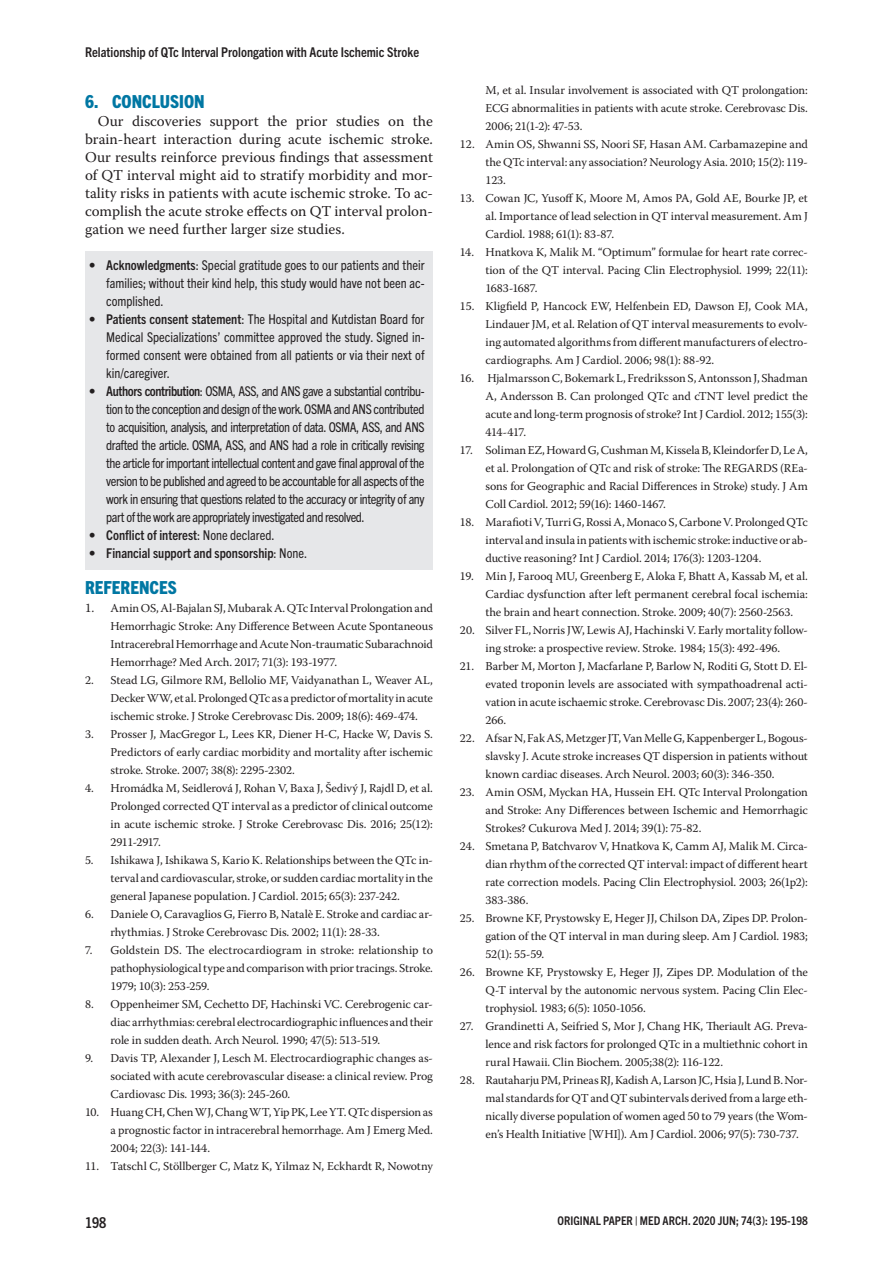
<style>
.page{position:relative;width:893px;height:1263px;background:#fff}
.page>*{position:absolute;margin:0;border:0;box-sizing:border-box;transform-origin:0 0}
.t1{font:800 condensed 18px "Trade Gothic Next LT Pro";color:#0077a3}
.t2{font:15px/18px "Warnock Pro";color:#231f20;text-align:justify}
.t3{font:700 condensed 15px "Trade Gothic Next LT Pro";color:#231f20}
.t4{font:condensed 13.5px/18px "Trade Gothic Next LT Pro";color:#231f20;text-align:justify}
.t5{font:700 condensed 13.5px "Trade Gothic Next LT Pro";color:#231f20}
.t6{font:12px/18px "Warnock Pro";letter-spacing:-.01em;color:#231f20;text-align:justify}
.t7{font:700 condensed 12px "Trade Gothic Next LT Pro";color:#231f20}
.s1{font-weight:700}
.s2{font-weight:400}
.s3{font-size:12.75px}
</style>
<div class="page">
<div style="left:85px;top:251px;width:348px;height:67px;background:#e6e7e9"></div>
<div style="left:85px;top:305px;width:348px;height:85px;background:#e6e7e9"></div>
<div style="left:85px;top:377px;width:348px;height:157px;background:#e6e7e9"></div>
<div style="left:85px;top:521px;width:348px;height:31px;background:#e6e7e9"></div>
<div style="left:85px;top:539px;width:348px;height:31px;background:#e6e7e9"></div>
<p class="t5" style="left:85px;top:43px;width:336px">Relationship of QTc Interval Prolongation with Acute Ischemic Stroke</p>
<h1 class="t1" style="left:85px;top:89px;width:121px">6. CONCLUSION</h1>
<p class="t2" style="left:85px;top:112px;width:349px;text-indent:13px">Our discoveries support the prior studies on the brain-heart interaction during acute ischemic stroke.<br>Our results reinforce previous findings that assessment of QT interval might aid to stratify morbidity and mor&shy;tality risks in patients with acute ischemic stroke. To ac&shy;complish the acute stroke effects on QT interval prolon&shy;gation we need further larger size studies.</p>
<p class="t4" style="left:106px;top:255px;width:320px;text-indent:-17px">• <span class="s1">Acknowledgments</span>: Special gratitude goes to our patients and their families; without their kind help, this study would have not been ac&shy;complished.</p>
<p class="t4" style="left:106px;top:309px;width:320px;text-indent:-17px">• <span class="s1">Patients consent statement</span>: The Hospital and Kutdistan Board for Medical Specializations’ committee approved the study. Signed in&shy;formed consent were obtained from all patients or via their next of kin/caregiver.</p>
<p class="t4" style="left:106px;top:381px;width:320px;text-indent:-17px">• <span class="s1">Authors contribution</span>: OSMA, ASS, and ANS gave a substantial contribu&shy;tion to the conception and design of the work. OSMA and ANS contributed to acquisition, analysis, and interpretation of data. OSMA, ASS, and ANS drafted the article. OSMA, ASS, and ANS had a role in critically revising the article for important intellectual content and gave final approval of the version to be published and agreed to be accountable for all aspects of the work in ensuring that questions related to the accuracy or integrity of any part of the work are appropriately investigated and resolved.</p>
<p class="t5" style="left:89px;top:526px;width:187px"><span class="s2">•</span> Conflict of interest<span class="s2">: None declared.</span></p>
<p class="t5" style="left:89px;top:544px;width:219px"><span class="s2">•</span> Financial support and sponsorship<span class="s2">: None.</span></p>
<h1 class="t1" style="left:85px;top:575px;width:93px">REFERENCES</h1>
<p class="t6" style="left:111px;top:599px;width:324px;text-indent:-26px"><span class="s3">1.</span> Amin OS, Al-Bajalan SJ, Mubarak A. QTc Interval Prolongation and Hemorrhagic Stroke: Any Difference Between Acute Spontaneous Intracerebral Hemorrhage and Acute Non-traumatic Subarachnoid Hemorrhage? Med Arch. 2017; 71(3): 193-1977.</p>
<p class="t6" style="left:111px;top:671px;width:324px;text-indent:-26px">2. Stead LG, Gilmore RM, Bellolio MF, Vaidyanathan L, Weaver AL, Decker WW, et al. Prolonged QTc as a predictor of mortality in acute ischemic stroke. J Stroke Cerebrovasc Dis. 2009; 18(6): 469-474.</p>
<p class="t6" style="left:111px;top:725px;width:324px;text-indent:-26px">3. Prosser J, MacGregor L, Lees KR, Diener H-C, Hacke W, Davis S.<br>Predictors of early cardiac morbidity and mortality after ischemic stroke. Stroke. 2007; 38(8): 2295-2302.</p>
<p class="t6" style="left:111px;top:779px;width:324px;text-indent:-26px">4. Hromádka M, Seidlerová J, Rohan V, Baxa J, Šedivý J, Rajdl D, et al.<br>Prolonged corrected QT interval as a predictor of clinical outcome in acute ischemic stroke. J Stroke Cerebrovasc Dis. 2016; 25(12):<br>2911-2917.</p>
<p class="t6" style="left:111px;top:851px;width:324px;text-indent:-26px">5. Ishikawa J, Ishikawa S, Kario K. Relationships between the QTc in&shy;terval and cardiovascular, stroke, or sudden cardiac mortality in the general Japanese population. J Cardiol. 2015; 65(3): 237-242.</p>
<p class="t6" style="left:111px;top:905px;width:324px;text-indent:-26px">6. Daniele O, Caravaglios G, Fierro B, Natalè E. Stroke and cardiac ar&shy;rhythmias. J Stroke Cerebrovasc Dis. 2002; 11(1): 28-33.</p>
<p class="t6" style="left:111px;top:941px;width:324px;text-indent:-26px">7. Goldstein DS. The electrocardiogram in stroke: relationship to pathophysiological type and comparison with prior tracings. Stroke.<br>1979; 10(3): 253-259.</p>
<p class="t6" style="left:111px;top:995px;width:324px;text-indent:-26px">8. Oppenheimer SM, Cechetto DF, Hachinski VC. Cerebrogenic car&shy;diac arrhythmias: cerebral electrocardiographic influences and their role in sudden death. Arch Neurol. 1990; 47(5): 513-519.</p>
<p class="t6" style="left:111px;top:1049px;width:324px;text-indent:-26px">9. Davis TP, Alexander J, Lesch M. Electrocardiographic changes as&shy;sociated with acute cerebrovascular disease: a clinical review. Prog Cardiovasc Dis. 1993; 36(3): 245-260.</p>
<p class="t6" style="left:111px;top:1103px;width:324px;text-indent:-26px">10. Huang CH, Chen WJ, Chang WT, Yip PK, Lee YT. QTc dispersion as a prognostic factor in intracerebral hemorrhage. Am J Emerg Med.<br>2004; 22(3): 141-144.</p>
<p class="t6" style="left:85px;top:1157px;width:349px">11. Tatschl C, Stöllberger C, Matz K, Yilmaz N, Eckhardt R, Nowotny</p>
<p class="t6" style="left:485px;top:81px;width:324px">M, et al. Insular involvement is associated with QT prolongation:<br>ECG abnormalities in patients with acute stroke. Cerebrovasc Dis.<br>2006; 21(1-2): 47-53.</p>
<p class="t6" style="left:485px;top:135px;width:324px;text-indent:-26px">12. Amin OS, Shwanni SS, Noori SF, Hasan AM. Carbamazepine and the QTc interval: any association? Neurology Asia. 2010; 15(2): 119- 123.</p>
<p class="t6" style="left:485px;top:189px;width:324px;text-indent:-26px">13. Cowan JC, Yusoff K, Moore M, Amos PA, Gold AE, Bourke JP, et al. Importance of lead selection in QT interval measurement. Am J Cardiol. 1988; 61(1): 83-87.</p>
<p class="t6" style="left:485px;top:243px;width:324px;text-indent:-26px">14. Hnatkova K, Malik M. “Optimum” formulae for heart rate correc&shy;tion of the QT interval. Pacing Clin Electrophysiol. 1999; 22(11):<br>1683-1687.</p>
<p class="t6" style="left:485px;top:297px;width:324px;text-indent:-26px">15. Kligfield P, Hancock EW, Helfenbein ED, Dawson EJ, Cook MA, Lindauer JM, et al. Relation of QT interval measurements to evolv&shy;ing automated algorithms from different manufacturers of electro&shy;cardiographs. Am J Cardiol. 2006; 98(1): 88-92.</p>
<p class="t6" style="left:485px;top:369px;width:324px;text-indent:-26px">16. Hjalmarsson C, Bokemark L, Fredriksson S, Antonsson J, Shadman A, Andersson B. Can prolonged QTc and cTNT level predict the acute and long-term prognosis of stroke? Int J Cardiol. 2012; 155(3):<br>414-417.</p>
<p class="t6" style="left:485px;top:441px;width:324px;text-indent:-26px">17. Soliman EZ, Howard G, Cushman M, Kissela B, Kleindorfer D, Le A, et al. Prolongation of QTc and risk of stroke: The REGARDS (REa&shy;sons for Geographic and Racial Differences in Stroke) study. J Am Coll Cardiol. 2012; 59(16): 1460-1467.</p>
<p class="t6" style="left:485px;top:513px;width:324px;text-indent:-26px">18. Marafioti V, Turri G, Rossi A, Monaco S, Carbone V. Prolonged QTc interval and insula in patients with ischemic stroke: inductive or ab&shy;ductive reasoning? Int J Cardiol. 2014; 176(3): 1203-1204.</p>
<p class="t6" style="left:485px;top:567px;width:324px;text-indent:-26px">19. Min J, Farooq MU, Greenberg E, Aloka F, Bhatt A, Kassab M, et al.<br>Cardiac dysfunction after left permanent cerebral focal ischemia: the brain and heart connection. Stroke. 2009; 40(7): 2560-2563.</p>
<p class="t6" style="left:460px;top:621px;width:349px;text-align:center">20. Silver FL, Norris JW, Lewis AJ, Hachinski V. Early mortality follow&shy;ing stroke: a prospective review. Stroke. 1984; 15(3): 492-496.</p>
<p class="t6" style="left:485px;top:657px;width:324px;text-indent:-26px">21. Barber M, Morton J, Macfarlane P, Barlow N, Roditi G, Stott D. El&shy;evated troponin levels are associated with sympathoadrenal acti&shy;vation in acute ischaemic stroke. Cerebrovasc Dis. 2007; 23(4): 260- 266.</p>
<p class="t6" style="left:485px;top:729px;width:324px;text-indent:-26px">22. Afsar N, Fak AS, Metzger JT, Van Melle G, Kappenberger L, Bogous&shy;slavsky J. Acute stroke increases QT dispersion in patients without known cardiac diseases. Arch Neurol. 2003; 60(3): 346-350.</p>
<p class="t6" style="left:485px;top:783px;width:324px;text-indent:-26px">23. Amin OSM, Myckan HA, Hussein EH. QTc Interval Prolongation and Stroke: Any Differences between Ischemic and Hemorrhagic Strokes? Cukurova Med J. 2014; 39(1): 75-82.</p>
<p class="t6" style="left:485px;top:837px;width:324px;text-indent:-26px">24. Smetana P, Batchvarov V, Hnatkova K, Camm AJ, Malik M. Circa&shy;dian rhythm of the corrected QT interval: impact of different heart rate correction models. Pacing Clin Electrophysiol. 2003; 26(1p2):<br>383-386.</p>
<p class="t6" style="left:485px;top:909px;width:324px;text-indent:-26px">25. Browne KF, Prystowsky E, Heger JJ, Chilson DA, Zipes DP. Prolon&shy;gation of the QT interval in man during sleep. Am J Cardiol. 1983; 52(1): 55-59.</p>
<p class="t6" style="left:485px;top:963px;width:324px;text-indent:-26px">26. Browne KF, Prystowsky E, Heger JJ, Zipes DP. Modulation of the Q‐T interval by the autonomic nervous system. Pacing Clin Elec&shy;trophysiol. 1983; 6(5): 1050-1056.</p>
<p class="t6" style="left:485px;top:1017px;width:324px;text-indent:-26px">27. Grandinetti A, Seifried S, Mor J, Chang HK, Theriault AG. Preva&shy;lence and risk factors for prolonged QTc in a multiethnic cohort in rural Hawaii. Clin Biochem. 2005;38(2): 116-122.</p>
<p class="t6" style="left:485px;top:1071px;width:324px;text-indent:-26px">28. Rautaharju PM, Prineas RJ, Kadish A, Larson JC, Hsia J, Lund B. Nor&shy;mal standards for QT and QT subintervals derived from a large eth&shy;nically diverse population of women aged 50 to 79 years (the Wom&shy;en’s Health Initiative [WHI]). Am J Cardiol. 2006; 97(5): 730-737.</p>
<p class="t3" style="left:85px;top:1212px;width:23px">198</p>
<p class="t7" style="left:558px;top:1213px;width:252px">ORIGINAL PAPER | Med Arch. 2020 JUN; 74(3): 195-198</p>
</div>
